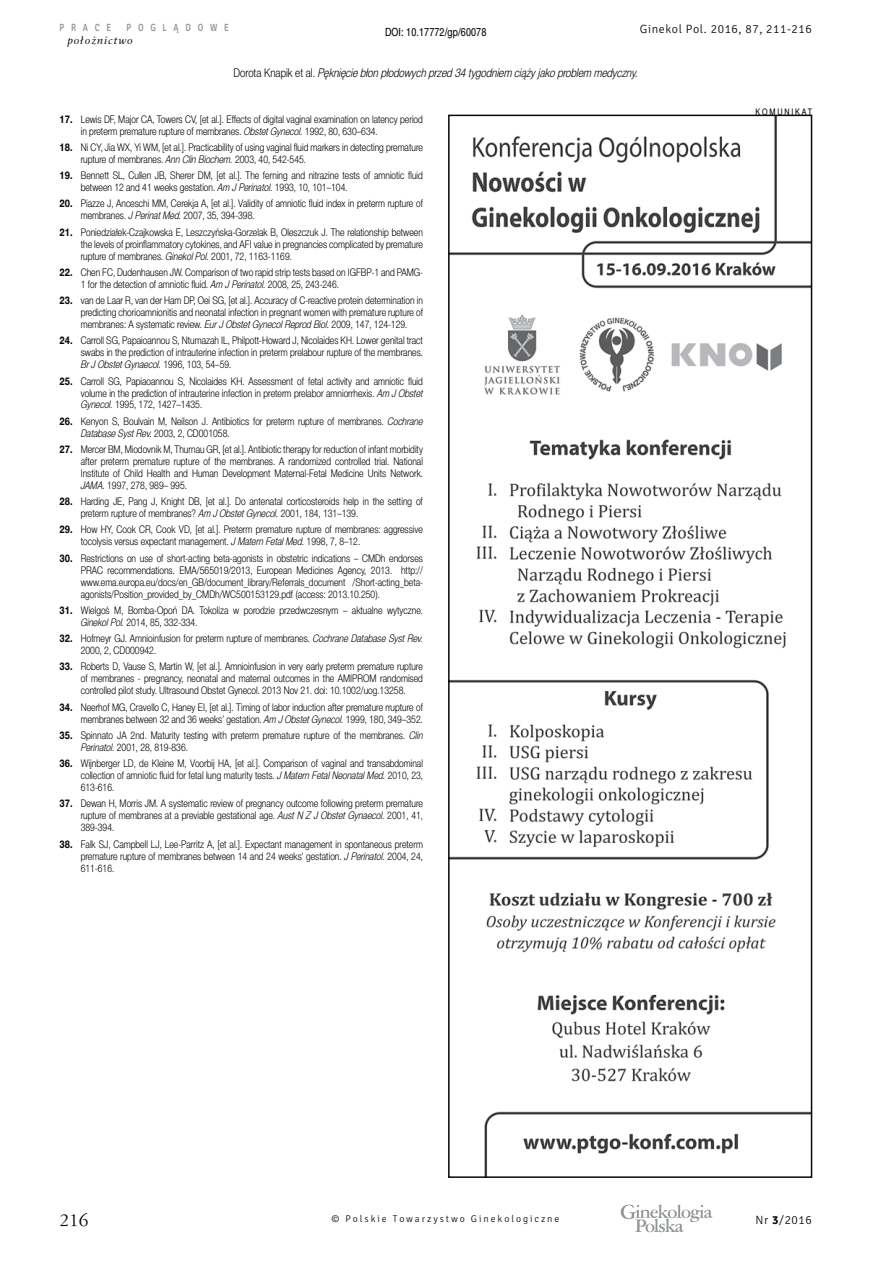
<style>
.page{position:relative;width:893px;height:1263px;background:#fff}
.page>*{position:absolute;margin:0;border:0;box-sizing:border-box;transform-origin:0 0}
.t1{font:19.5px "American Garamond PL";color:#040809}
.t2{font:italic 12px "Switzer Cnd EFN Light";color:#040809}
.t3{font:300 12px "Signika Negative";letter-spacing:.05em;color:#040809}
.t4{font:11.25px "Switzer Cnd EFN";letter-spacing:.01em;color:#040809}
.t5{font:10.5px/12px "Switzer Cnd EFN Light";color:#040809}
.t6{font:italic 10.5px "Classic EFN";letter-spacing:.1em;color:#040809}
.t7{font:600 10.5px "Signika Negative";color:#939698;scale:.8 1}
.t8{font:300 9.75px "Signika Negative";letter-spacing:.2em;color:#040809}
.t9{font:9px "Switzer Cnd EFN";letter-spacing:.2em;color:#040809}
.s1{font-style:normal}
.s2{font-family:"Switzer Cnd EFN";font-weight:700}
.s3{font-style:italic}
.s4{font-weight:700}
</style>
<div class="page">
<svg style="left:621px;top:1205px;width:91px;height:27px"></svg>
<img style="left:451px;top:118px;width:358px;height:1057px">
<div style="left:448px;top:115px;width:364px;height:1063px;border:2px solid #040809"></div>
<p class="t7" style="left:60px;top:22px;width:8px">-</p>
<p class="t7" style="left:127px;top:22px;width:8px">-</p>
<p class="t3" style="left:640px;top:22px;width:174px">Ginekol Pol. 2016, 87, 211-216</p>
<p class="t2" style="left:234px;top:68px;width:406px"><span class="s1">Dorota Knapik et al.</span> Pęknięcie błon płodowych przed 34 tygodniem ciąży jako problem medyczny.</p>
<p class="t4" style="left:385px;top:27px;width:103px">DOI: 10.17772/gp/60078</p>
<p class="t6" style="left:68px;top:35px;width:67px">położnictwo</p>
<p class="t5" style="left:81px;top:114px;width:344px;text-indent:-21px"><span class="s2">17.</span> Lewis DF, Major CA, Towers CV, [et al.]. Effects of digital vaginal examination on latency period in preterm premature rupture of membranes. <span class="s3">Obstet Gynecol.</span> 1992, 80, 630–634.</p>
<p class="t5" style="left:81px;top:142px;width:344px;text-indent:-21px"><span class="s2">18.</span> Ni CY, Jia WX, Yi WM, [et al.]. Practicability of using vaginal fluid markers in detecting premature rupture of membranes. <span class="s3">Ann Clin Biochem.</span> 2003, 40, 542-545.</p>
<p class="t5" style="left:81px;top:170px;width:344px;text-indent:-21px"><span class="s2">19.</span> Bennett SL, Cullen JB, Sherer DM, [et al.]. The ferning and nitrazine tests of amniotic fluid between 12 and 41 weeks gestation. <span class="s3">Am J Perinatol.</span> 1993, 10, 101–104.</p>
<p class="t5" style="left:81px;top:199px;width:344px;text-indent:-21px"><span class="s2">20.</span> Piazze J, Anceschi MM, Cerekja A, [et al.]. Validity of amniotic fluid index in preterm rupture of membranes. <span class="s3">J Perinat Med.</span> 2007, 35, 394-398.</p>
<p class="t5" style="left:81px;top:227px;width:344px;text-align:justify;text-indent:-21px"><span class="s2">21.</span> Poniedziałek-Czajkowska E, Leszczyńska-Gorzelak B, Oleszczuk J. The relationship between the levels of proinflammatory cytokines, and AFI value in pregnancies complicated by premature rupture of membranes. <span class="s3">Ginekol Pol.</span> 2001, 72, 1163-1169.</p>
<p class="t5" style="left:81px;top:267px;width:344px;text-indent:-21px"><span class="s2">22.</span> Chen FC, Dudenhausen JW. Comparison of two rapid strip tests based on IGFBP-1 and PAMG-<br>1 for the detection of amniotic fluid. <span class="s3">Am J Perinatol.</span> 2008, 25, 243-246.</p>
<p class="t5" style="left:81px;top:295px;width:344px;text-align:justify;text-indent:-21px"><span class="s2">23.</span> van de Laar R, van der Ham DP, Oei SG, [et al.]. Accuracy of C-reactive protein determination in predicting chorioamnionitis and neonatal infection in pregnant women with premature rupture of membranes: A systematic review. <span class="s3">Eur J Obstet Gynecol Reprod Biol.</span> 2009, 147, 124-129.</p>
<p class="t5" style="left:81px;top:336px;width:344px;text-align:justify;text-indent:-21px"><span class="s2">24.</span> Carroll SG, Papaioannou S, Ntumazah IL, Philpott-Howard J, Nicolaides KH. Lower genital tract swabs in the prediction of intrauterine infection in preterm prelabour rupture of the membranes.<br><span class="s3">Br J Obstet Gynaecol.</span> 1996, 103, 54–59.</p>
<p class="t5" style="left:81px;top:376px;width:344px;text-align:justify;text-indent:-21px"><span class="s2">25.</span> Carroll SG, Papiaoannou S, Nicolaides KH. Assessment of fetal activity and amniotic fluid volume in the prediction of intrauterine infection in preterm prelabor amniorrhexis. <span class="s3">Am J Obstet Gynecol.</span> 1995, 172, 1427–1435.</p>
<p class="t5" style="left:81px;top:416px;width:344px;text-indent:-21px"><span class="s2">26.</span> Kenyon S, Boulvain M, Neilson J. Antibiotics for preterm rupture of membranes. <span class="s3">Cochrane<br>Database Syst Rev.</span> 2003, 2, CD001058.</p>
<p class="t5" style="left:81px;top:444px;width:344px;text-align:justify;text-indent:-21px"><span class="s2">27.</span> Mercer BM, Miodovnik M, Thurnau GR, [et al.]. Antibiotic therapy for reduction of infant morbidity after preterm premature rupture of the membranes. A randomized controlled trial. National Institute of Child Health and Human Development Maternal-Fetal Medicine Units Network.<br><span class="s3">JAMA.</span> 1997, 278, 989– 995.</p>
<p class="t5" style="left:81px;top:497px;width:344px;text-indent:-21px"><span class="s2">28.</span> Harding JE, Pang J, Knight DB, [et al.]. Do antenatal corticosteroids help in the setting of preterm rupture of membranes? <span class="s3">Am J Obstet Gynecol.</span> 2001, 184, 131–139.</p>
<p class="t5" style="left:81px;top:525px;width:344px;text-indent:-21px"><span class="s2">29.</span> How HY, Cook CR, Cook VD, [et al.]. Preterm premature rupture of membranes: aggressive tocolysis versus expectant management. <span class="s3">J Matern Fetal Med.</span> 1998, 7, 8–12.</p>
<p class="t5" style="left:81px;top:553px;width:344px;text-align:justify;text-indent:-21px"><span class="s2">30.</span> Restrictions on use of short-acting beta-agonists in obstetric indications – CMDh endorses PRAC recommendations. EMA/565019/2013, European Medicines Agency, 2013. http:// www.ema.europa.eu/docs/en_GB/document_library/Referrals_document /Short-acting_beta&shy;agonists/Position_provided_by_CMDh/WC500153129.pdf (access: 2013.10.250).</p>
<p class="t5" style="left:81px;top:605px;width:344px;text-indent:-21px"><span class="s2">31.</span> Wielgoś M, Bomba-Opoń DA. Tokoliza w porodzie przedwczesnym – aktualne wytyczne.<br><span class="s3">Ginekol Pol.</span> 2014, 85, 332-334.</p>
<p class="t5" style="left:81px;top:633px;width:344px;text-indent:-21px"><span class="s2">32.</span> Hofmeyr GJ. Amnioinfusion for preterm rupture of membranes. <span class="s3">Cochrane Database Syst Rev.<br></span>2000, 2, CD000942.</p>
<p class="t5" style="left:81px;top:662px;width:344px;text-align:justify;text-indent:-21px"><span class="s2">33.</span> Roberts D, Vause S, Martin W, [et al.]. Amnioinfusion in very early preterm premature rupture of membranes - pregnancy, neonatal and maternal outcomes in the AMIPROM randomised controlled pilot study. Ultrasound Obstet Gynecol. 2013 Nov 21. doi: 10.1002/uog.13258.</p>
<p class="t5" style="left:60px;top:702px;width:365px;text-align:right"><span class="s2">34.</span> Neerhof MG, Cravello C, Haney EI, [et al.]. Timing of labor induction after premature rrupture of membranes between 32 and 36 weeks’ gestation. <span class="s3">Am J Obstet Gynecol.</span> 1999, 180, 349–352.</p>
<p class="t5" style="left:81px;top:730px;width:344px;text-indent:-21px"><span class="s2">35.</span> Spinnato JA 2nd. Maturity testing with preterm premature rupture of the membranes. <span class="s3">Clin<br>Perinatol.</span> 2001, 28, 819-836.</p>
<p class="t5" style="left:81px;top:758px;width:344px;text-align:justify;text-indent:-21px"><span class="s2">36.</span> Wijnberger LD, de Kleine M, Voorbij HA, [et al.]. Comparison of vaginal and transabdominal collection of amniotic fluid for fetal lung maturity tests. <span class="s3">J Matern Fetal Neonatal Med.</span> 2010, 23, 613-616.</p>
<p class="t5" style="left:81px;top:799px;width:344px;text-align:justify;text-indent:-21px"><span class="s2">37.</span> Dewan H, Morris JM. A systematic review of pregnancy outcome following preterm premature rupture of membranes at a previable gestational age. <span class="s3">Aust N Z J Obstet Gynaecol.</span> 2001, 41, 389-394.</p>
<p class="t5" style="left:81px;top:839px;width:344px;text-align:justify;text-indent:-21px"><span class="s2">38.</span> Falk SJ, Campbell LJ, Lee-Parritz A, [et al.]. Expectant management in spontaneous preterm premature rupture of membranes between 14 and 24 weeks’ gestation. <span class="s3">J Perinatol.</span> 2004, 24, 611-616.</p>
<p class="t9" style="left:755px;top:109px;width:58px">KOMUNIKAT</p>
<h1 class="t1" style="left:60px;top:1209px;width:30px">216</h1>
<p class="t8" style="left:332px;top:1213px;width:229px">© Polskie Towarzystwo Ginekologiczne</p>
<p class="t3" style="left:755px;top:1213px;width:58px">Nr <span class="s4">3</span>/2016</p>
</div>
